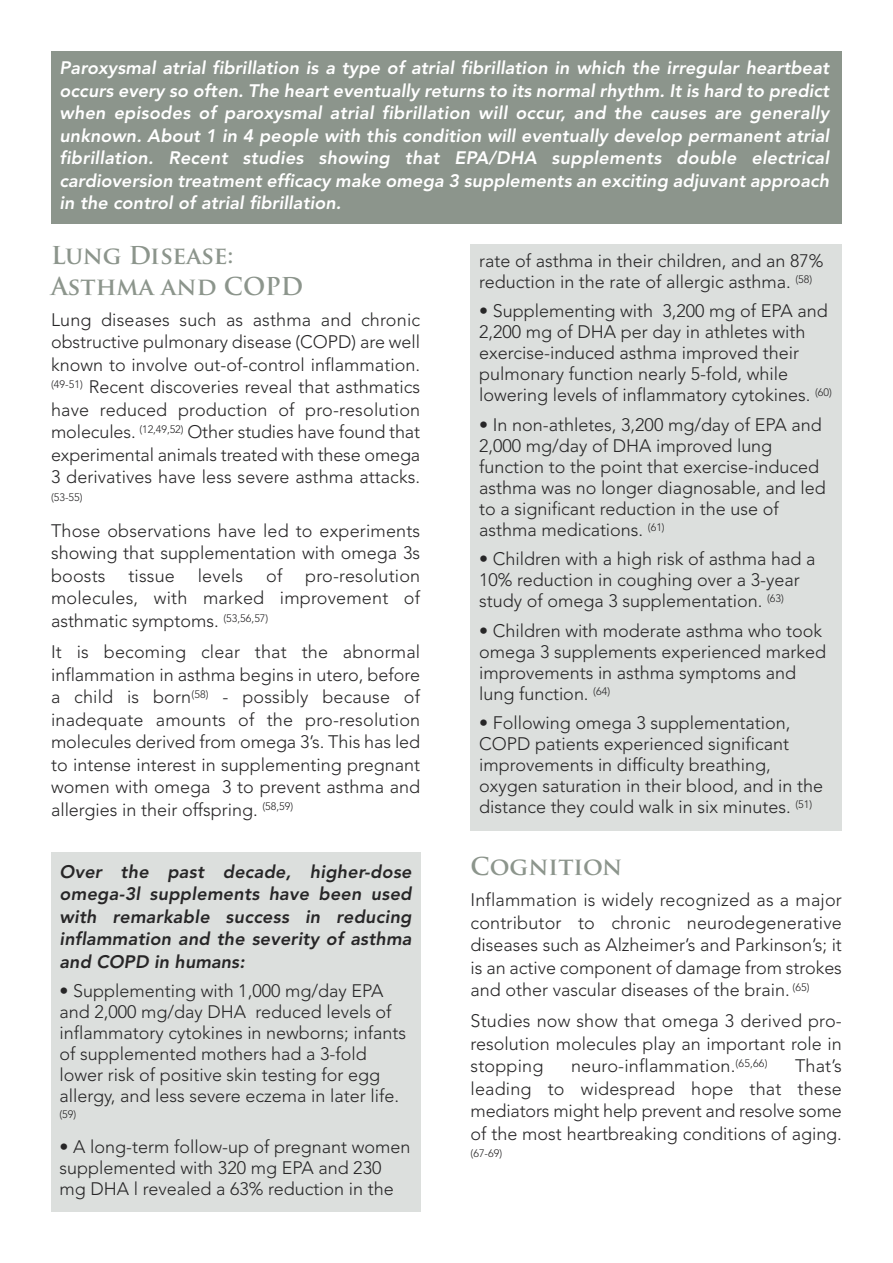
<style>
.page{position:relative;width:893px;height:1263px;background:#fff}
.page>*{position:absolute;margin:0;border:0;box-sizing:border-box;transform-origin:0 0}
.t1{font:700 24px/31px "Trajan Pro";color:#8c958c}
.t2{font:300 18px/22.5px "Avenir";color:#272627}
.t3{font:italic 800 18px/22.5px "Avenir";letter-spacing:.005em;color:#fff;text-align:justify}
.t4{font:italic 800 18px/22.5px "Avenir";letter-spacing:.01em;color:#272627;text-align:justify}
.t5{font:300 10.8px "Avenir";color:#272627}
</style>
<div class="page">
<div style="left:471px;top:244px;width:371px;height:587px;background:#dcdfdd"></div>
<div style="left:51px;top:852px;width:369px;height:360px;background:#dcdfdd"></div>
<div style="left:51px;top:51px;width:791px;height:173px;background:#8c958c"></div>
<p class="t3" style="left:60px;top:58px;width:771px">Paroxysmal atrial fibrillation is a type of atrial fibrillation in which the irregular heartbeat occurs every so often. The heart eventually returns to its normal rhythm. It is hard to predict when episodes of paroxysmal atrial fibrillation will occur, and the causes are generally unknown. About 1 in 4 people with this condition will eventually develop permanent atrial fibrillation. Recent studies showing that EPA/DHA supplements double electrical cardioversion treatment efficacy make omega 3 supplements an exciting adjuvant approach in the control of atrial fibrillation.</p>
<h1 class="t1" style="left:51px;top:242px;width:254px">Lung Disease:<br>Asthma and COPD</h1>
<p class="t2" style="left:51px;top:310px;width:371px;text-align:justify">Lung diseases such as asthma and chronic obstructive pulmonary disease (COPD) are well known to involve out-of-control inflammation. <sup>(49-51)</sup> Recent discoveries reveal that asthmatics have reduced production of pro-resolution molecules. <sup>(12,49,52)</sup> Other studies have found that experimental animals treated with these omega 3 derivatives have less severe asthma attacks.</p>
<p class="t5" style="left:51px;top:493px;width:33px">(53-55)</p>
<p class="t2" style="left:51px;top:521px;width:371px;text-align:justify">Those observations have led to experiments showing that supplementation with omega 3s boosts</p>
<p class="t2" style="left:128px;top:566px;width:48px">tissue</p>
<p class="t2" style="left:198px;top:566px;width:47px">levels</p>
<p class="t2" style="left:266px;top:566px;width:18px">of</p>
<p class="t2" style="left:51px;top:566px;width:371px;text-align:justify;text-indent:254px">pro-resolution molecules, with marked improvement of asthmatic symptoms. <sup>(53,56,57)</sup></p>
<p class="t2" style="left:51px;top:642px;width:371px;text-align:justify">It is becoming clear that the abnormal inflammation in asthma begins in utero, before a child is born<sup>(58)</sup> - possibly because of inadequate amounts of the pro-resolution molecules derived from omega 3’s. This has led to intense interest in supplementing pregnant women with omega 3 to prevent asthma and allergies in their offspring. <sup>(58,59)</sup></p>
<p class="t4" style="left:60px;top:861px;width:354px">Over the past decade, higher-dose omega-3l supplements have been used with remarkable success in reducing inflammation and the severity of asthma and COPD in humans:</p>
<p class="t2" style="left:60px;top:982px;width:348px;line-height:21px">• Supplementing with 1,000 mg/day EPA and 2,000 mg/day DHA reduced levels of inflammatory cytokines in newborns; infants of supplemented mothers had a 3-fold lower risk of positive skin testing for egg allergy, and less severe eczema in later life.</p>
<p class="t5" style="left:60px;top:1110px;width:18px">(59)</p>
<p class="t2" style="left:60px;top:1137px;width:352px;line-height:21px">• A long-term follow-up of pregnant women supplemented with 320 mg EPA and 230 mg DHA l revealed a 63% reduction in the</p>
<p class="t2" style="left:479px;top:251px;width:346px;line-height:21px">rate of asthma in their children, and an 87% reduction in the rate of allergic asthma. <sup>(58)</sup></p>
<p class="t2" style="left:479px;top:302px;width:354px;line-height:21px">• Supplementing with 3,200 mg of EPA and 2,200 mg of DHA per day in athletes with exercise-induced asthma improved their pulmonary function nearly 5-fold, while lowering levels of inflammatory cytokines. <sup>(60)</sup></p>
<p class="t2" style="left:479px;top:415px;width:348px;line-height:21px">• In non-athletes, 3,200 mg/day of EPA and 2,000 mg/day of DHA improved lung function to the point that exercise-induced asthma was no longer diagnosable, and led to a significant reduction in the use of asthma medications. <sup>(61)</sup></p>
<p class="t2" style="left:479px;top:550px;width:338px;line-height:21px">• Children with a high risk of asthma had a<br>10% reduction in coughing over a 3-year study of omega 3 supplementation. <sup>(63)</sup></p>
<p class="t2" style="left:479px;top:621px;width:348px;line-height:21px">• Children with moderate asthma who took omega 3 supplements experienced marked improvements in asthma symptoms and lung function. <sup>(64)</sup></p>
<p class="t2" style="left:479px;top:714px;width:345px;line-height:21px">• Following omega 3 supplementation, COPD patients experienced significant improvements in difficulty breathing, oxygen saturation in their blood, and in the distance they could walk in six minutes. <sup>(51)</sup></p>
<h1 class="t1" style="left:471px;top:854px;width:153px">Cognition</h1>
<p class="t2" style="left:471px;top:890px;width:373px;text-align:justify">Inflammation is widely recognized as a major contributor to chronic neurodegenerative diseases such as Alzheimer’s and Parkinson’s; it is an active component of damage from strokes and other vascular diseases of the brain. <sup>(65)</sup></p>
<p class="t2" style="left:471px;top:1011px;width:373px;text-align:justify">Studies now show that omega 3 derived pro&shy;resolution molecules play an important role in stopping</p>
<p class="t2" style="left:571px;top:1056px;width:198px">neuro-inflammation.<sup>(65,66)</sup></p>
<p class="t2" style="left:471px;top:1056px;width:373px;text-align:justify;text-indent:324px">That’s leading to widespread hope that these mediators might help prevent and resolve some of the most heartbreaking conditions of aging.</p>
<p class="t5" style="left:471px;top:1149px;width:33px">(67-69)</p>
</div>
